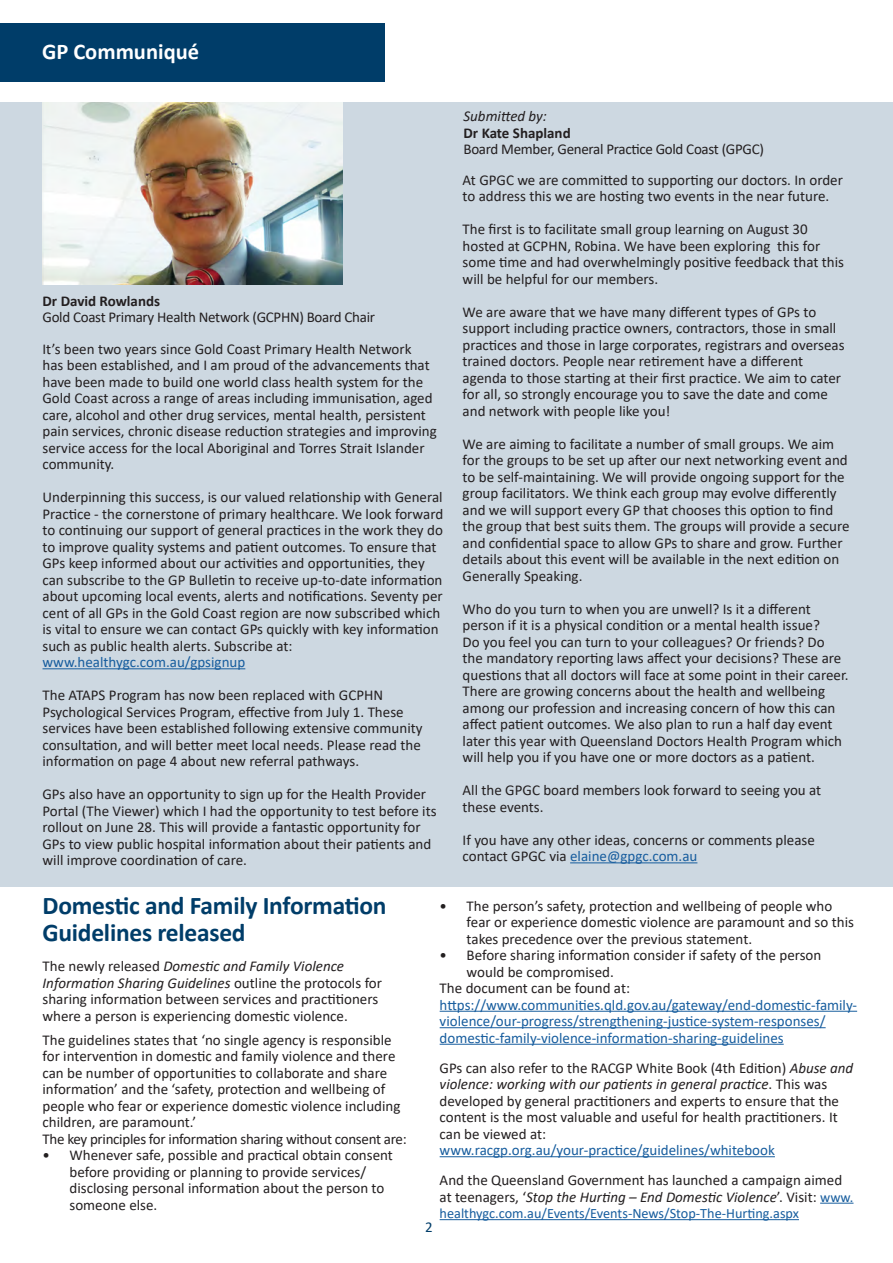
<style>
.page{position:relative;width:893px;height:1263px;background:#fff}
.page>*{position:absolute;margin:0;border:0;box-sizing:border-box;transform-origin:0 0}
.Job_Title{font:700 25.5px/27px "Calibri";letter-spacing:-.01em;color:#003d69}
.Sub-Title{font:700 22.5px "Calibri";color:#fff}
.Job_Title-2{font:15px/16.5px "Calibri";color:#231f20}
.Job_Title-3{font:15px/16.5px "Calibri";color:#175d9e}
.Content{font:15px "Calibri";letter-spacing:-.02em;color:#231f20}
.Job_Title-4{font:15px "Calibri";letter-spacing:-.02em;color:#231f20}
.Content-2{font:700 15px "Calibri";color:#231f20}
.Content-3{font:italic 15px "Calibri";color:#231f20}
.Job_Title-5{font:15px "Calibri";color:#003d69}
.Job_Title-6{font:14.25px "Calibri";color:#175d9e}
.s1{color:#175d9e}
.s2{font-style:italic}
.s3{font-size:14.25px;color:#175d9e}
</style>
<div class="page">
<div style="left:0;top:24px;width:385px;height:58px;background:#003d69"></div>
<div style="left:0;top:102px;width:893px;height:785px;background:#cdd8e1"></div>
<img style="left:43px;top:102px;width:299px;height:182px">
<hr style="left:43px;top:668px;width:202px;height:1px;background:#175d9e">
<hr style="left:440px;top:1011px;width:417px;height:1px;background:#175d9e">
<hr style="left:440px;top:1027px;width:386px;height:1px;background:#175d9e">
<hr style="left:440px;top:1044px;width:344px;height:1px;background:#175d9e">
<hr style="left:440px;top:1156px;width:335px;height:1px;background:#175d9e">
<hr style="left:820px;top:1203px;width:33px;height:1px;background:#175d9e">
<hr style="left:440px;top:1219px;width:359px;height:1px;background:#175d9e">
<hr style="left:570px;top:862px;width:127px;height:1px;background:#175d9e">
<p class="Sub-Title" style="left:42px;top:36px;width:159px">GP Communiqué</p>
<p class="Content-3" style="left:463px;top:106px;width:85px">Submitted by:</p>
<p class="Content-2" style="left:463px;top:122px;width:109px">Dr Kate Shapland</p>
<p class="Content" style="left:463px;top:139px;width:302px">Board Member, General Practice Gold Coast (GPGC)</p>
<p class="Job_Title-2" style="left:463px;top:171px;width:382px">At GPGC we are committed to supporting our doctors. In order to address this we are hosting two events in the near future.</p>
<p class="Job_Title-2" style="left:463px;top:220px;width:383px">The first is to facilitate small group learning on August 30 hosted at GCPHN, Robina. We have been exploring this for some time and had overwhelmingly positive feedback that this will be helpful for our members.</p>
<p class="Job_Title-2" style="left:463px;top:303px;width:383px">We are aware that we have many different types of GPs to support including practice owners, contractors, those in small practices and those in large corporates, registrars and overseas trained doctors. People near retirement have a different agenda to those starting at their first practice. We aim to cater for all, so strongly encourage you to save the date and come and network with people like you!</p>
<p class="Job_Title-2" style="left:463px;top:435px;width:388px">We are aiming to facilitate a number of small groups. We aim for the groups to be set up after our next networking event and to be self-maintaining. We will provide ongoing support for the group facilitators. We think each group may evolve differently and we will support every GP that chooses this option to find the group that best suits them. The groups will provide a secure and confidential space to allow GPs to share and grow. Further details about this event will be available in the next edition on Generally Speaking.</p>
<p class="Job_Title-2" style="left:463px;top:600px;width:387px">Who do you turn to when you are unwell? Is it a different person if it is a physical condition or a mental health issue?<br>Do you feel you can turn to your colleagues? Or friends? Do the mandatory reporting laws affect your decisions? These are questions that all doctors will face at some point in their career.</p>
<p class="Job_Title-2" style="left:463px;top:682px;width:381px">There are growing concerns about the health and wellbeing among our profession and increasing concern of how this can affect patient outcomes. We also plan to run a half day event later this year with Queensland Doctors Health Program which will help you if you have one or more doctors as a patient.</p>
<p class="Job_Title-2" style="left:463px;top:781px;width:360px">All the GPGC board members look forward to seeing you at these events.</p>
<p class="Job_Title-2" style="left:463px;top:831px;width:354px">If you have any other ideas, concerns or comments please contact GPGC via <span class="s1">elaine@gpgc.com.au</span></p>
<p class="Content-2" style="left:43px;top:290px;width:119px">Dr David Rowlands</p>
<p class="Content" style="left:43px;top:307px;width:334px">Gold Coast Primary Health Network (GCPHN) Board Chair</p>
<p class="Job_Title-2" style="left:43px;top:340px;width:396px">It’s been two years since Gold Coast Primary Health Network<br>has been established, and I am proud of the advancements that have been made to build one world class health system for the Gold Coast across a range of areas including immunisation, aged care, alcohol and other drug services, mental health, persistent pain services, chronic disease reduction strategies and improving service access for the local Aboriginal and Torres Strait Islander community.</p>
<p class="Job_Title-2" style="left:43px;top:488px;width:402px">Underpinning this success, is our valued relationship with General Practice - the cornerstone of primary healthcare. We look forward to continuing our support of general practices in the work they do to improve quality systems and patient outcomes. To ensure that GPs keep informed about our activities and opportunities, they can subscribe to the GP Bulletin to receive up-to-date information about upcoming local events, alerts and notifications. Seventy per cent of all GPs in the Gold Coast region are now subscribed which is vital to ensure we can contact GPs quickly with key information such as public health alerts. Subscribe at:</p>
<p class="Job_Title-3" style="left:43px;top:653px;width:204px">www.healthygc.com.au/gpsignup</p>
<p class="Job_Title-2" style="left:43px;top:686px;width:382px">The ATAPS Program has now been replaced with GCPHN Psychological Services Program, effective from July 1. These services have been established following extensive community consultation, and will better meet local needs. Please read the information on page 4 about new referral pathways.</p>
<p class="Job_Title-2" style="left:43px;top:785px;width:396px">GPs also have an opportunity to sign up for the Health Provider Portal (The Viewer) which I had the opportunity to test before its rollout on June 28. This will provide a fantastic opportunity for GPs to view public hospital information about their patients and will improve coordination of care.</p>
<p class="Job_Title-2" style="left:467px;top:897px;width:389px;text-indent:-27px">• The person’s safety, protection and wellbeing of people who fear or experience domestic violence are paramount and so this takes precedence over the previous statement.</p>
<p class="Job_Title-2" style="left:467px;top:946px;width:356px;text-indent:-27px">• Before sharing information consider if safety of the person would be compromised.</p>
<p class="Job_Title-2" style="left:440px;top:979px;width:192px">The document can be found at:</p>
<p class="Job_Title-3" style="left:440px;top:996px;width:419px">https://www.communities.qld.gov.au/gateway/end-domestic-family&shy;violence/our-progress/strengthening-justice-system-responses/ domestic-family-violence-information-sharing-guidelines</p>
<p class="Job_Title-2" style="left:440px;top:1059px;width:415px">GPs can also refer to the RACGP White Book (4th Edition) <span class="s2">Abuse and violence: working with our patients in general practice</span>. This was developed by general practitioners and experts to ensure that the content is the most valuable and useful for health practitioners. It can be viewed at:</p>
<p class="Job_Title-3" style="left:440px;top:1141px;width:337px">www.racgp.org.au/your-practice/guidelines/whitebook</p>
<p class="Job_Title-2" style="left:440px;top:1171px;width:415px">And the Queensland Government has launched a campaign aimed at teenagers, ‘<span class="s2">Stop the Hurting – End Domestic Violence</span>’. Visit: <span class="s3">www.</span></p>
<p class="Job_Title-6" style="left:440px;top:1203px;width:361px">healthygc.com.au/Events/Events-News/Stop-The-Hurting.aspx</p>
<p class="Job_Title" style="left:43px;top:892px;width:346px">Domestic and Family Information<br>Guidelines released</p>
<p class="Job_Title-2" style="left:43px;top:958px;width:341px">The newly released <span class="s2">Domestic and Family Violence Information Sharing Guidelines</span> outline the protocols for sharing information between services and practitioners where a person is experiencing domestic violence.</p>
<p class="Job_Title-2" style="left:43px;top:1031px;width:359px">The guidelines states that ‘no single agency is responsible for intervention in domestic and family violence and there can be number of opportunities to collaborate and share information’ and the ‘safety, protection and wellbeing of people who fear or experience domestic violence including children, are paramount.’</p>
<p class="Job_Title-4" style="left:43px;top:1128px;width:366px">The key principles for information sharing without consent are:</p>
<p class="Job_Title-2" style="left:70px;top:1147px;width:325px;text-indent:-27px">• Whenever safe, possible and practical obtain consent before providing or planning to provide services/ disclosing personal information about the person to someone else.</p>
<p class="Job_Title-5" style="left:425px;top:1216px;width:9px">2</p>
</div>
